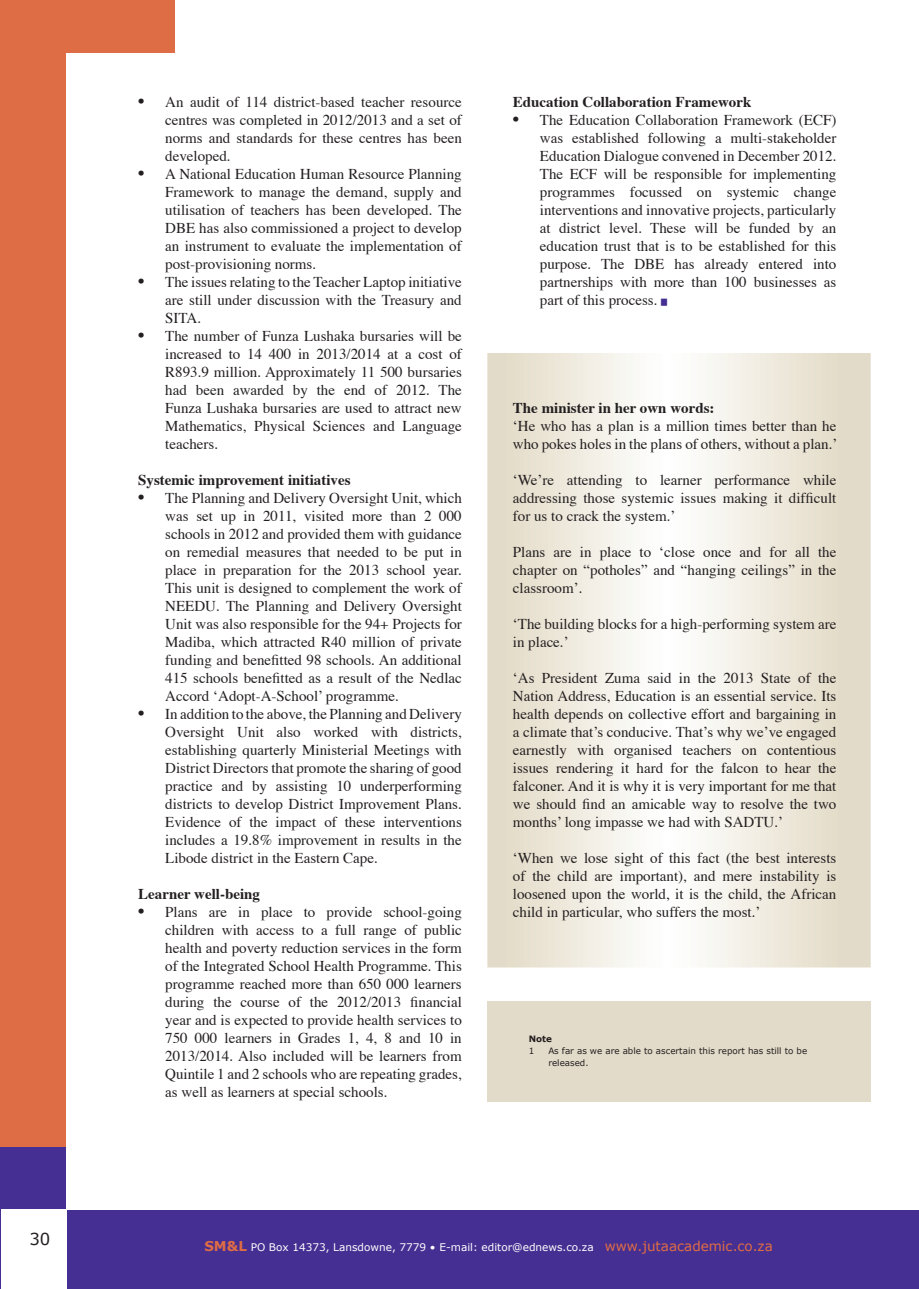
<style>
.page{position:relative;width:919px;height:1289px;background:#fff}
.page>*{position:absolute;margin:0;border:0;box-sizing:border-box;transform-origin:0 0}
.t1{font:16.5px "Verdana";color:#231f20}
.t2{font:15px/18px "Times";color:#231f20;text-align:justify}
.t3{font:700 15px "Times";color:#231f20}
.t4{font:10.5px "Verdana";color:#fff}
.t5{font:8.7px/12px "Verdana";color:#231f20}
.t6{font:700 8.7px "Verdana";color:#231f20}
.t7{font:700 6px "Helvetica";color:#452f92}
.s1{font-size:18px}
.s2{font-weight:700;font-size:13.5px;color:#de6c45}
.s3{font-size:13.5px;color:#de6c45}
</style>
<div class="page">
<div style="left:0;top:0;width:174px;height:1288px;background:#de6c45"></div>
<div style="left:0;top:1147px;width:72px;height:141px;background:#452f92"></div>
<div style="left:0;top:1209px;width:918px;height:79px;background:#452f92"></div>
<div style="left:67px;top:53px;width:851px;height:1156px;background:#fff"></div>
<div style="left:1px;top:1209px;width:66px;height:79px;background:#fff"></div>
<svg style="left:490px;top:356px;width:377px;height:608px"></svg>
<div style="left:487px;top:353px;width:383px;height:614px;border:2px solid #fff"></div>
<div style="left:487px;top:1001px;width:383px;height:100px;background:#e3dbc9"></div>
<p class="t1" style="left:29px;top:1227px;width:22px">30</p>
<p class="t2" style="left:165px;top:92px;width:298px;text-indent:-27px"><span class="s1">•</span> An audit of 114 district-based teacher resource centres was completed in 2012/2013 and a set of norms and standards for these centres has been developed.</p>
<p class="t2" style="left:165px;top:164px;width:298px;text-indent:-27px"><span class="s1">•</span> A National Education Human Resource Planning Framework to manage the demand, supply and utilisation of teachers has been developed. The DBE has also commissioned a project to develop an instrument to evaluate the implementation of post-provisioning norms.</p>
<p class="t2" style="left:165px;top:272px;width:298px;text-indent:-27px"><span class="s1">•</span> The issues relating to the Teacher Laptop initiative are still under discussion with the Treasury and SITA.</p>
<p class="t2" style="left:165px;top:326px;width:298px;text-indent:-27px"><span class="s1">•</span> The number of Funza Lushaka bursaries will be increased to 14 400 in 2013/2014 at a cost of R893.9 million. Approximately 11 500 bursaries had been awarded by the end of 2012. The Funza Lushaka bursaries are used to attract new Mathematics, Physical Sciences and Language teachers.</p>
<p class="t3" style="left:138px;top:465px;width:214px">Systemic improvement initiatives</p>
<p class="t2" style="left:165px;top:488px;width:298px;text-indent:-27px"><span class="s1">•</span> The Planning and Delivery Oversight Unit, which was set up in 2011, visited more than 2 000 schools in 2012 and provided them with guidance on remedial measures that needed to be put in place in preparation for the 2013 school year.<br>This unit is designed to complement the work of NEEDU. The Planning and Delivery Oversight Unit was also responsible for the 94+ Projects for Madiba, which attracted R40 million of private funding and benefitted 98 schools. An additional 415 schools benefitted as a result of the Nedlac Accord ‘Adopt-A-School’ programme.</p>
<p class="t2" style="left:165px;top:704px;width:298px;text-indent:-27px"><span class="s1">•</span> In addition to the above, the Planning and Delivery Oversight Unit also worked with districts, establishing quarterly Ministerial Meetings with District Directors that promote the sharing of good practice and by assisting 10 underperforming districts to develop District Improvement Plans.<br>Evidence of the impact of these interventions includes a 19.8% improvement in results in the Libode district in the Eastern Cape.</p>
<p class="t3" style="left:138px;top:879px;width:123px">Learner well-being</p>
<p class="t2" style="left:165px;top:902px;width:298px;text-indent:-27px"><span class="s1">•</span> Plans are in place to provide school-going children with access to a full range of public health and poverty reduction services in the form of the Integrated School Health Programme. This programme reached more than 650 000 learners during the course of the 2012/2013 financial year and is expected to provide health services to 750 000 learners in Grades 1, 4, 8 and 10 in 2013/2014. Also included will be learners from Quintile 1 and 2 schools who are repeating grades, as well as learners at special schools.</p>
<p class="t3" style="left:513px;top:87px;width:240px">Education Collaboration Framework</p>
<p class="t2" style="left:540px;top:110px;width:298px;text-indent:-27px"><span class="s1">•</span> The Education Collaboration Framework (ECF) was established following a multi-stakeholder Education Dialogue convened in December 2012.<br>The ECF will be responsible for implementing programmes focussed on systemic change interventions and innovative projects, particularly at district level. These will be funded by an education trust that is to be established for this purpose. The DBE has already entered into partnerships with more than 100 businesses as part of this process.</p>
<p class="t7" style="left:661px;top:296px;width:7px">█</p>
<p class="t3" style="left:513px;top:393px;width:203px">The minister in her own words:</p>
<p class="t2" style="left:513px;top:416px;width:326px">‘He who has a plan is a million times better than he who pokes holes in the plans of others, without a plan.’</p>
<p class="t2" style="left:513px;top:470px;width:325px">‘We’re attending to learner performance while addressing those systemic issues making it difficult for us to crack the system.’</p>
<p class="t2" style="left:513px;top:542px;width:325px">Plans are in place to ‘close once and for all the chapter on “potholes” and “hanging ceilings” in the classroom’.</p>
<p class="t2" style="left:513px;top:614px;width:325px">‘The building blocks for a high-performing system are in place.’</p>
<p class="t2" style="left:513px;top:668px;width:325px">‘As President Zuma said in the 2013 State of the Nation Address, Education is an essential service. Its health depends on collective effort and bargaining in a climate that’s conducive. That’s why we’ve engaged earnestly with organised teachers on contentious issues rendering it hard for the falcon to hear the falconer. And it is why it is very important for me that we should find an amicable way to resolve the two months’ long impasse we had with SADTU.’</p>
<p class="t2" style="left:513px;top:848px;width:325px">‘When we lose sight of this fact (the best interests of the child are important), and mere instability is loosened upon the world, it is the child, the African child in particular, who suffers the most.’</p>
<p class="t6" style="left:528px;top:1032px;width:25px">Note</p>
<p class="t5" style="left:528px;top:1044px;width:7px">1</p>
<p class="t5" style="left:548px;top:1044px;width:260px">As far as we are able to ascertain this report has still to be released.</p>
<p class="t4" style="left:204px;top:1239px;width:570px"><span class="s2">SM&amp;L</span> PO Box 14373, Lansdowne, 7779 • E-mail: editor@ednews.co.za <span class="s3">www.jutaacademic.co.za</span></p>
</div>
